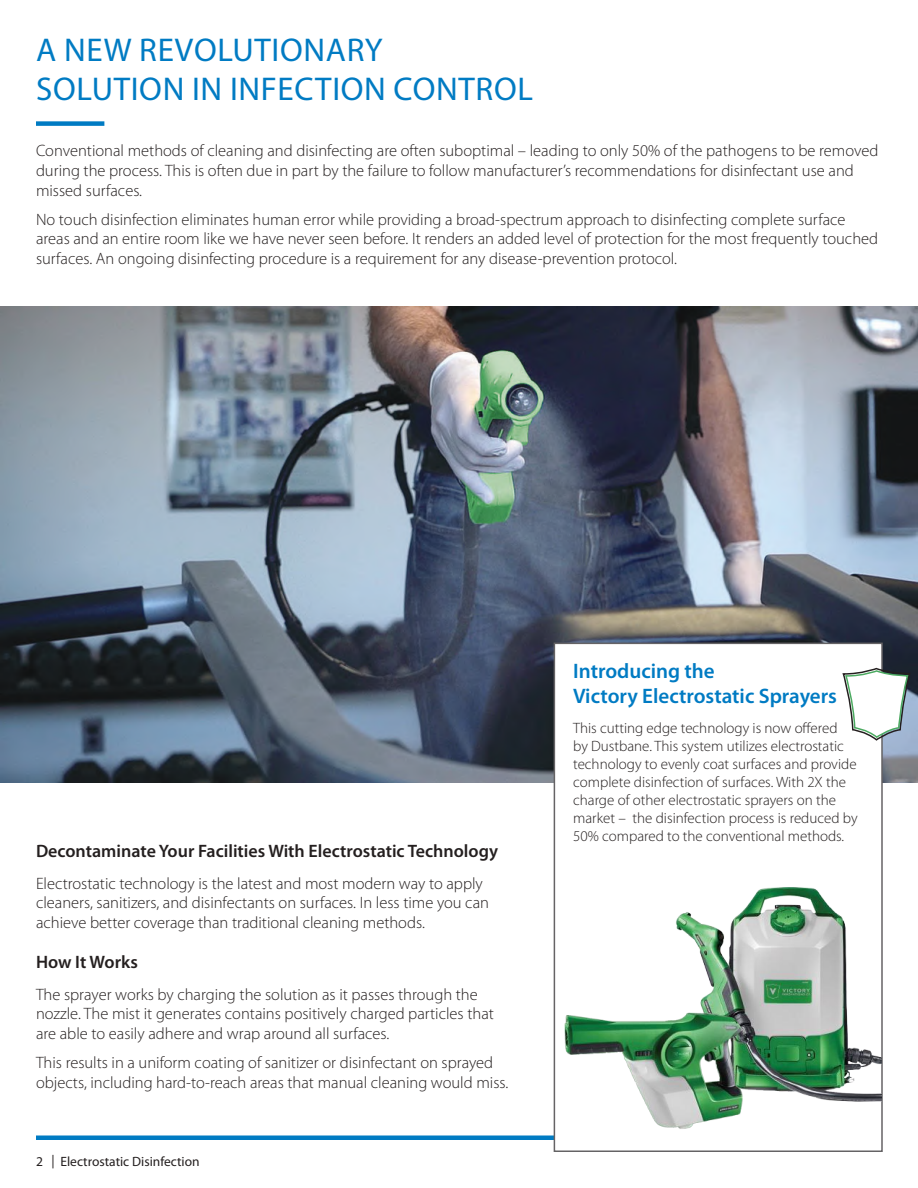
<style>
.page{position:relative;width:918px;height:1188px;background:#fff}
.page>*{position:absolute;margin:0;border:0;box-sizing:border-box;transform-origin:0 0}
.t1{font:33px/39.6px "Myriad Pro";letter-spacing:.02em;color:#007bc3}
.t2{font:600 21px/25.2px "Myriad Pro";color:#007bc3}
.t3{font:600 18px "Myriad Pro";color:#241f1f}
.t4{font:300 16.5px/19.8px "Myriad Pro";color:#241f1f}
.t5{font:300 15px/18px "Myriad Pro";color:#241f1f}
.t6{font:13.5px "Myriad Pro";color:#241f1f}
</style>
<div class="page">
<hr style="left:36px;top:1136px;width:846px;height:4px;background:#007bc3">
<img style="left:0;top:306px;width:918px;height:477px">
<div style="left:554px;top:643px;width:328px;height:508px;background:#fff"></div>
<div style="left:554px;top:643px;width:329px;height:509px;border:2px solid #656365"></div>
<div style="left:36px;top:121px;width:68px;height:5px;background:#007bc3"></div>
<img style="left:676px;top:882px;width:206px;height:220px">
<img style="left:564px;top:995px;width:186px;height:134px">
<svg style="left:842px;top:663px;width:69px;height:134px"></svg>
<h1 class="t1" style="left:36px;top:29px;width:498px">A NEW REVOLUTIONARY<br>SOLUTION IN INFECTION CONTROL</h1>
<p class="t4" style="left:36px;top:141px;width:844px">Conventional methods of cleaning and disinfecting are often suboptimal – leading to only 50% of the pathogens to be removed during the process. This is often due in part by the failure to follow manufacturer’s recommendations for disinfectant use and missed surfaces.</p>
<p class="t4" style="left:36px;top:209px;width:844px">No touch disinfection eliminates human error while providing a broad-spectrum approach to disinfecting complete surface areas and an entire room like we have never seen before. It renders an added level of protection for the most frequently touched surfaces. An ongoing disinfecting procedure is a requirement for any disease-prevention protocol.</p>
<p class="t3" style="left:36px;top:839px;width:464px">Decontaminate Your Facilities With Electrostatic Technology</p>
<p class="t4" style="left:36px;top:873px;width:455px">Electrostatic technology is the latest and most modern way to apply cleaners, sanitizers, and disinfectants on surfaces. In less time you can achieve better coverage than traditional cleaning methods.</p>
<p class="t3" style="left:36px;top:950px;width:103px">How It Works</p>
<p class="t4" style="left:36px;top:984px;width:459px">The sprayer works by charging the solution as it passes through the nozzle. The mist it generates contains positively charged particles that are able to easily adhere and wrap around all surfaces.</p>
<p class="t4" style="left:36px;top:1052px;width:474px">This results in a uniform coating of sanitizer or disinfectant on sprayed objects, including hard-to-reach areas that manual cleaning would miss.</p>
<p class="t6" style="left:36px;top:1153px;width:165px">2 | Electrostatic Disinfection</p>
<p class="t2" style="left:573px;top:658px;width:265px">Introducing the<br>Victory Electrostatic Sprayers</p>
<p class="t5" style="left:573px;top:719px;width:286px">This cutting edge technology is now offered<br>by Dustbane. This system utilizes electrostatic technology to evenly coat surfaces and provide complete disinfection of surfaces. With 2X the charge of other electrostatic sprayers on the market – the disinfection process is reduced by 50% compared to the conventional methods.</p>
</div>
